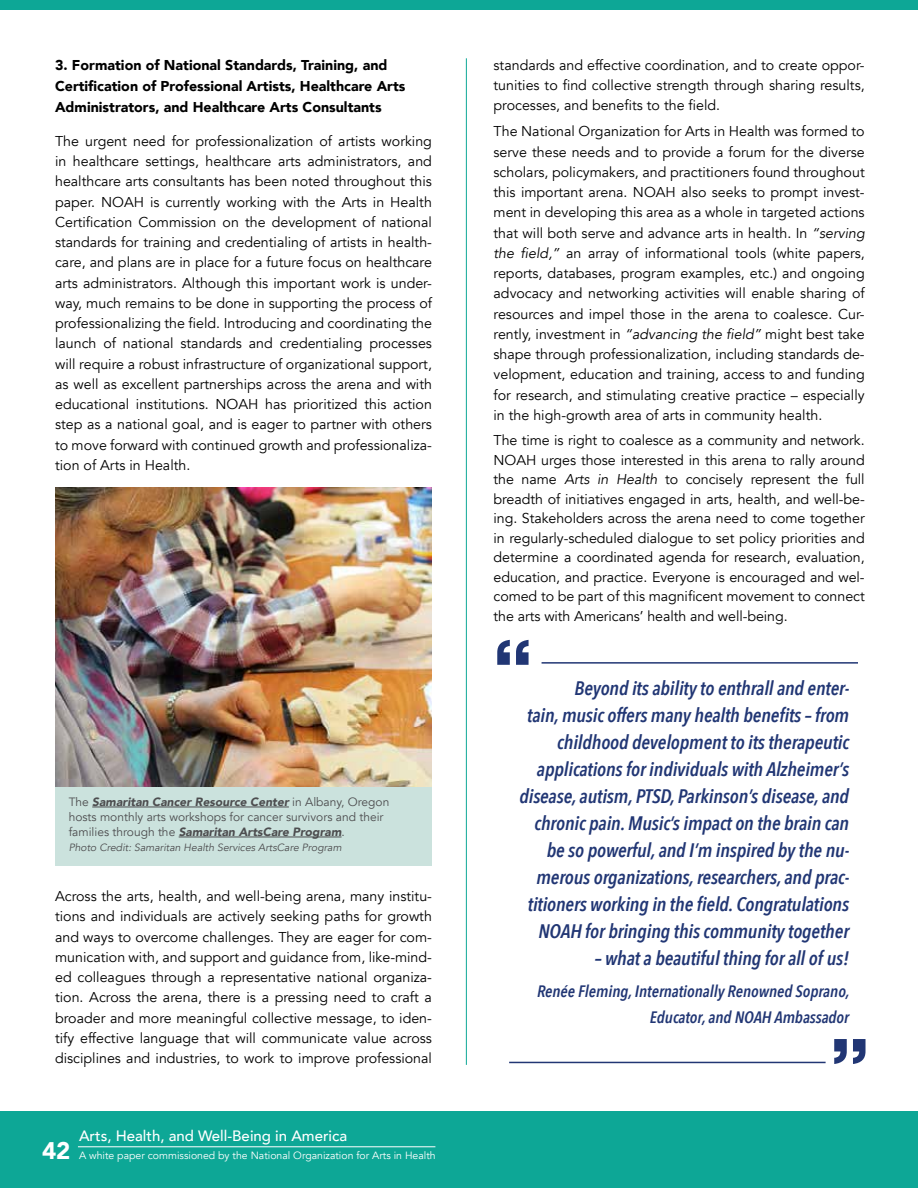
<style>
.page{position:relative;width:918px;height:1188px;background:#fff}
.page>*{position:absolute;margin:0;border:0;box-sizing:border-box;transform-origin:0 0}
.t1{font:900 24px "Avenir";color:#fff}
.t2{font:italic 600 19.5px/27px "Avenir Next Condensed";letter-spacing:-.01em;color:#213674;text-align:right}
.t3{font:italic 600 16.5px/25.5px "Avenir Next Condensed";letter-spacing:-.005em;color:#213674;text-align:right}
.t4{font:500 15px "Avenir";color:#fff}
.t5{font:14.25px/20.2px "Avenir";color:#000;text-align:justify}
.t6{font:900 14.25px/21px "Avenir";color:#000}
.t7{font:12px/15px "Avenir";color:#4d4d4f}
.t8{font:10.5px "Avenir";color:#fff}
.t9{font:italic 10.5px "Avenir";color:#4d4d4f}
.s1{font-weight:900;font-style:italic}
.s2{font-style:italic}
</style>
<div class="page">
<div style="left:0;top:1111px;width:918px;height:77px;background:#0da796"></div>
<hr style="left:78px;top:1147px;width:357px;height:1px;background:#fff">
<img style="left:55px;top:488px;width:377px;height:299px">
<div style="left:55px;top:787px;width:377px;height:79px;background:#cbe2dd"></div>
<hr style="left:92px;top:807px;width:197px;height:1px;background:#4d4d4f">
<hr style="left:179px;top:837px;width:163px;height:1px;background:#4d4d4f">
<hr style="left:466px;top:58px;width:1px;height:1007px;background:#0da796">
<svg style="left:497px;top:640px;width:32px;height:25px"></svg>
<hr style="left:542px;top:662px;width:316px;height:2px;background:#213674">
<svg style="left:834px;top:1039px;width:32px;height:25px"></svg>
<hr style="left:509px;top:1062px;width:317px;height:1px;background:#213674">
<div style="left:0;top:0;width:918px;height:9px;background:#0da796"></div>
<p class="t6" style="left:55px;top:55px;width:352px">3. Formation of National Standards, Training, and<br>Certification of Professional Artists, Healthcare Arts<br>Administrators, and Healthcare Arts Consultants</p>
<p class="t5" style="left:55px;top:131px;width:378px">The urgent need for professionalization of artists working in healthcare settings, healthcare arts administrators, and healthcare arts consultants has been noted throughout this paper. NOAH is currently working with the Arts in Health Certification Commission on the development of national standards for training and credentialing of artists in health&shy;care, and plans are in place for a future focus on healthcare arts administrators. Although this important work is under&shy;way, much remains to be done in supporting the process of professionalizing the field. Introducing and coordinating the launch of national standards and credentialing processes will require a robust infrastructure of organizational support, as well as excellent partnerships across the arena and with educational institutions. NOAH has prioritized this action step as a national goal, and is eager to partner with others to move forward with continued growth and professionaliza&shy;tion of Arts in Health.</p>
<p class="t7" style="left:69px;top:795px;width:322px">The <span class="s1">Samaritan Cancer Resource Center</span> in Albany, Oregon hosts monthly arts workshops for cancer survivors and their families through the <span class="s1">Samaritan ArtsCare Program</span>.</p>
<p class="t9" style="left:69px;top:841px;width:274px">Photo Credit: Samaritan Health Services ArtsCare Program</p>
<p class="t5" style="left:55px;top:886px;width:378px">Across the arts, health, and well-being arena, many institu&shy;tions and individuals are actively seeking paths for growth and ways to overcome challenges. They are eager for com&shy;munication with, and support and guidance from, like-mind&shy;ed colleagues through a representative national organiza&shy;tion. Across the arena, there is a pressing need to craft a broader and more meaningful collective message, to iden&shy;tify effective language that will communicate value across disciplines and industries, to work to improve professional</p>
<h1 class="t1" style="left:42px;top:1130px;width:30px">42</h1>
<p class="t4" style="left:79px;top:1123px;width:270px">Arts, Health, and Well-Being in America</p>
<p class="t8" style="left:79px;top:1149px;width:358px">A white paper commissioned by the National Organization for Arts in Health</p>
<p class="t5" style="left:494px;top:55px;width:373px">standards and effective coordination, and to create oppor&shy;tunities to find collective strength through sharing results, processes, and benefits to the field.</p>
<p class="t5" style="left:494px;top:122px;width:373px">The National Organization for Arts in Health was formed to serve these needs and to provide a forum for the diverse scholars, policymakers, and practitioners found throughout this important arena. NOAH also seeks to prompt invest&shy;ment in developing this area as a whole in targeted actions that will both serve and advance arts in health. In <span class="s2">“serving the field,”</span> an array of informational tools (white papers, reports, databases, program examples, etc.) and ongoing advocacy and networking activities will enable sharing of resources and impel those in the arena to coalesce. Cur&shy;rently, investment in <span class="s2">“advancing the field”</span> might best take shape through professionalization, including standards de&shy;velopment, education and training, access to and funding for research, and stimulating creative practice – especially in the high-growth area of arts in community health.</p>
<p class="t5" style="left:494px;top:431px;width:373px;line-height:19.5px">The time is right to coalesce as a community and network.<br>NOAH urges those interested in this arena to rally around the name <span class="s2">Arts in Health</span> to concisely represent the full breadth of initiatives engaged in arts, health, and well-be&shy;ing. Stakeholders across the arena need to come together in regularly-scheduled dialogue to set policy priorities and determine a coordinated agenda for research, evaluation, education, and practice. Everyone is encouraged and wel&shy;comed to be part of this magnificent movement to connect the arts with Americans’ health and well-being.</p>
<p class="t2" style="left:519px;top:675px;width:331px">Beyond its ability to enthrall and enter-<br>tain, music offers many health benefits – from childhood development to its therapeutic applications for individuals with Alzheimer’s disease, autism, PTSD, Parkinson’s disease, and chronic pain. Music’s impact on the brain can be so powerful, and I’m inspired by the nu&shy;merous organizations, researchers, and prac&shy;titioners working in the field. Congratulations NOAH for bringing this community together</p>
<h2 class="t2" style="left:595px;top:945px;width:256px">– what a beautiful thing for all of us!</h2>
<p class="t3" style="left:537px;top:979px;width:314px">Renée Fleming, Internationally Renowned Soprano,<br>Educator, and NOAH Ambassador</p>
</div>
